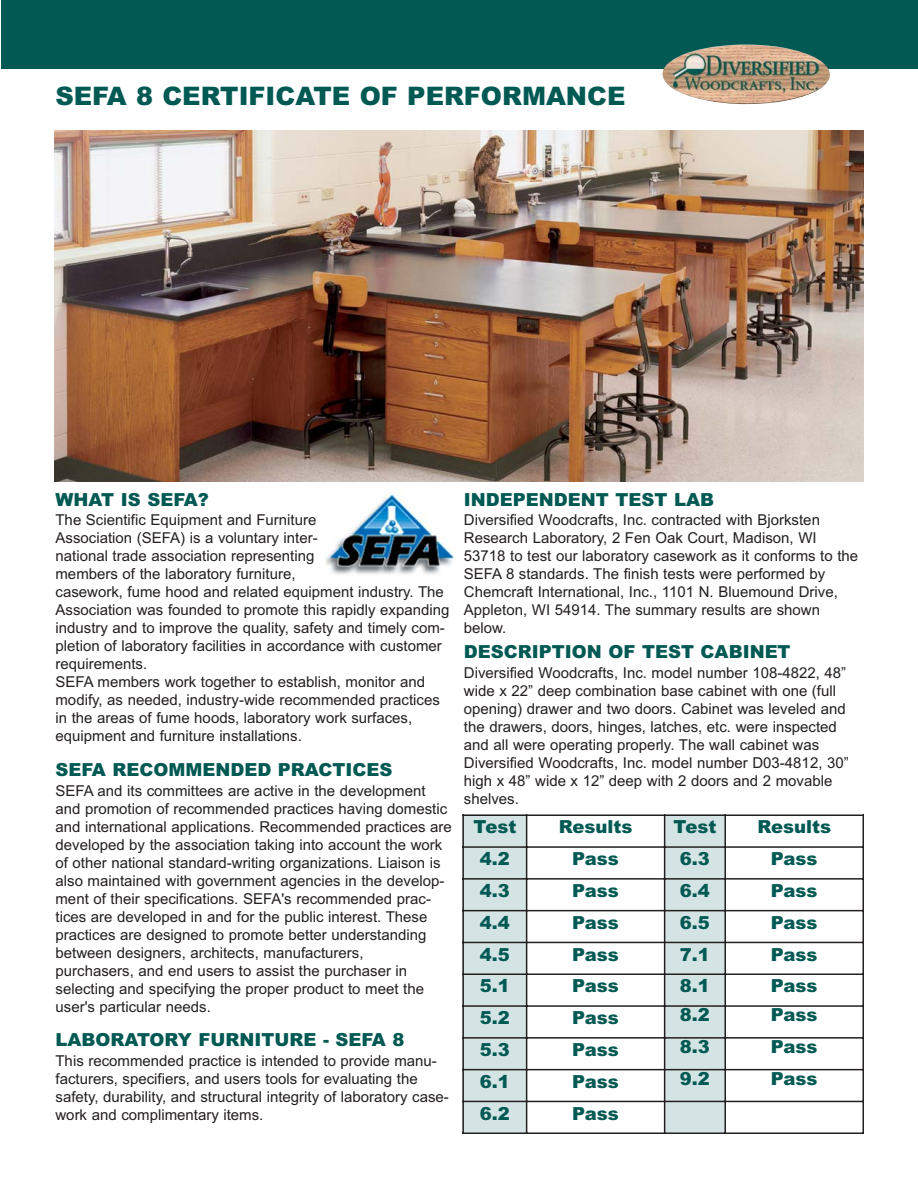
<style>
.page{position:relative;width:918px;height:1188px;background:#fff}
.page>*{position:absolute;margin:0;border:0;box-sizing:border-box;transform-origin:0 0}
.t1{font:900 25.5px "Arial";color:#005953}
.t2{font:900 18px "Arial";color:#005953}
.t3{font:15px/18px "Arial MS";color:#231f20}
</style>
<div class="page">
<div style="left:2px;top:0;width:916px;height:69px;background:#005953"></div>
<img style="left:662px;top:44px;width:168px;height:61px">
<img style="left:325px;top:494px;width:131px;height:80px">
<img style="left:54px;top:131px;width:810px;height:350px">
<div style="left:462px;top:814px;width:65px;height:33px;background:#d4e4e4"></div>
<div style="left:665px;top:814px;width:60px;height:33px;background:#d4e4e4"></div>
<div style="left:462px;top:847px;width:65px;height:32px;background:#d4e4e4"></div>
<div style="left:665px;top:847px;width:60px;height:32px;background:#d4e4e4"></div>
<div style="left:462px;top:879px;width:65px;height:32px;background:#d4e4e4"></div>
<div style="left:665px;top:879px;width:60px;height:32px;background:#d4e4e4"></div>
<div style="left:462px;top:911px;width:65px;height:31px;background:#d4e4e4"></div>
<div style="left:665px;top:911px;width:60px;height:31px;background:#d4e4e4"></div>
<div style="left:462px;top:942px;width:65px;height:32px;background:#d4e4e4"></div>
<div style="left:665px;top:942px;width:60px;height:32px;background:#d4e4e4"></div>
<div style="left:462px;top:974px;width:65px;height:32px;background:#d4e4e4"></div>
<div style="left:665px;top:974px;width:60px;height:32px;background:#d4e4e4"></div>
<div style="left:462px;top:1006px;width:65px;height:32px;background:#d4e4e4"></div>
<div style="left:665px;top:1006px;width:60px;height:32px;background:#d4e4e4"></div>
<div style="left:462px;top:1038px;width:65px;height:32px;background:#d4e4e4"></div>
<div style="left:665px;top:1038px;width:60px;height:32px;background:#d4e4e4"></div>
<div style="left:462px;top:1070px;width:65px;height:31px;background:#d4e4e4"></div>
<div style="left:665px;top:1070px;width:60px;height:31px;background:#d4e4e4"></div>
<div style="left:462px;top:1101px;width:65px;height:33px;background:#d4e4e4"></div>
<div style="left:665px;top:1101px;width:60px;height:33px;background:#d4e4e4"></div>
<hr style="left:462px;top:814px;width:2px;height:320px;background:#231f20">
<hr style="left:526px;top:814px;width:1px;height:320px;background:#231f20">
<hr style="left:664px;top:814px;width:1px;height:320px;background:#231f20">
<hr style="left:724px;top:814px;width:2px;height:320px;background:#231f20">
<hr style="left:862px;top:814px;width:2px;height:320px;background:#231f20">
<hr style="left:462px;top:814px;width:402px;height:2px;background:#231f20">
<hr style="left:462px;top:846px;width:402px;height:2px;background:#231f20">
<hr style="left:462px;top:878px;width:402px;height:2px;background:#231f20">
<hr style="left:462px;top:910px;width:402px;height:1px;background:#231f20">
<hr style="left:462px;top:942px;width:402px;height:1px;background:#231f20">
<hr style="left:462px;top:974px;width:402px;height:1px;background:#231f20">
<hr style="left:462px;top:1005px;width:402px;height:2px;background:#231f20">
<hr style="left:462px;top:1037px;width:402px;height:2px;background:#231f20">
<hr style="left:462px;top:1069px;width:402px;height:1px;background:#231f20">
<hr style="left:462px;top:1101px;width:402px;height:1px;background:#231f20">
<hr style="left:462px;top:1132px;width:402px;height:2px;background:#231f20">
<h1 class="t1" style="left:56px;top:87px;width:571px">SEFA 8 CERTIFICATE OF PERFORMANCE</h1>
<p class="t2" style="left:56px;top:493px;width:155px">WHAT IS SEFA?</p>
<p class="t3" style="left:56px;top:513px;width:395px">The Scientific Equipment and Furniture<br>Association (SEFA) is a voluntary inter-<br>national trade association representing<br>members of the laboratory furniture,<br>casework, fume hood and related equipment industry. The Association was founded to promote this rapidly expanding industry and to improve the quality, safety and timely com&shy;pletion of laboratory facilities in accordance with customer requirements.<br>SEFA members work together to establish, monitor and modify, as needed, industry-wide recommended practices in the areas of fume hoods, laboratory work surfaces, equipment and furniture installations.</p>
<p class="t2" style="left:56px;top:763px;width:339px">SEFA RECOMMENDED PRACTICES</p>
<p class="t3" style="left:56px;top:783px;width:398px">SEFA and its committees are active in the development and promotion of recommended practices having domestic and international applications. Recommended practices are developed by the association taking into account the work of other national standard-writing organizations. Liaison is also maintained with government agencies in the develop&shy;ment of their specifications. SEFA's recommended prac&shy;tices are developed in and for the public interest. These practices are designed to promote better understanding between designers, architects, manufacturers,<br>purchasers, and end users to assist the purchaser in selecting and specifying the proper product to meet the user's particular needs.</p>
<p class="t2" style="left:56px;top:1033px;width:351px">LABORATORY FURNITURE - SEFA 8</p>
<p class="t3" style="left:56px;top:1053px;width:395px">This recommended practice is intended to provide manu&shy;facturers, specifiers, and users tools for evaluating the safety, durability, and structural integrity of laboratory case&shy;work and complimentary items.</p>
<p class="t2" style="left:464px;top:493px;width:252px">INDEPENDENT TEST LAB</p>
<p class="t3" style="left:464px;top:513px;width:396px">Diversified Woodcrafts, Inc. contracted with Bjorksten Research Laboratory, 2 Fen Oak Court, Madison, WI 53718 to test our laboratory casework as it conforms to the SEFA 8 standards. The finish tests were performed by Chemcraft International, Inc., 1101 N. Bluemound Drive, Appleton, WI 54914. The summary results are shown below.</p>
<p class="t2" style="left:464px;top:645px;width:328px">DESCRIPTION OF TEST CABINET</p>
<p class="t3" style="left:464px;top:665px;width:386px">Diversified Woodcrafts, Inc. model number 108-4822, 48” wide x 22” deep combination base cabinet with one (full opening) drawer and two doors. Cabinet was leveled and the drawers, doors, hinges, latches, etc. were inspected and all were operating properly. The wall cabinet was Diversified Woodcrafts, Inc. model number D03-4812, 30” high x 48” wide x 12” deep with 2 doors and 2 movable shelves.</p>
<p class="t2" style="left:473px;top:820px;width:44px">Test</p>
<p class="t2" style="left:559px;top:820px;width:75px">Results</p>
<p class="t2" style="left:673px;top:820px;width:44px">Test</p>
<p class="t2" style="left:757px;top:820px;width:75px">Results</p>
<p class="t2" style="left:480px;top:852px;width:32px">4.2</p>
<p class="t2" style="left:572px;top:852px;width:48px">Pass</p>
<p class="t2" style="left:680px;top:852px;width:32px">6.3</p>
<p class="t2" style="left:771px;top:852px;width:48px">Pass</p>
<p class="t2" style="left:480px;top:884px;width:32px">4.3</p>
<p class="t2" style="left:572px;top:884px;width:48px">Pass</p>
<p class="t2" style="left:680px;top:884px;width:32px">6.4</p>
<p class="t2" style="left:771px;top:884px;width:48px">Pass</p>
<p class="t2" style="left:480px;top:916px;width:32px">4.4</p>
<p class="t2" style="left:572px;top:916px;width:48px">Pass</p>
<p class="t2" style="left:680px;top:916px;width:32px">6.5</p>
<p class="t2" style="left:771px;top:916px;width:48px">Pass</p>
<p class="t2" style="left:480px;top:948px;width:32px">4.5</p>
<p class="t2" style="left:572px;top:948px;width:48px">Pass</p>
<p class="t2" style="left:680px;top:948px;width:32px">7.1</p>
<p class="t2" style="left:771px;top:948px;width:48px">Pass</p>
<p class="t2" style="left:480px;top:979px;width:32px">5.1</p>
<p class="t2" style="left:572px;top:979px;width:48px">Pass</p>
<p class="t2" style="left:680px;top:979px;width:32px">8.1</p>
<p class="t2" style="left:771px;top:979px;width:48px">Pass</p>
<p class="t2" style="left:480px;top:1011px;width:32px">5.2</p>
<p class="t2" style="left:572px;top:1011px;width:48px">Pass</p>
<p class="t2" style="left:680px;top:1008px;width:32px">8.2</p>
<p class="t2" style="left:771px;top:1008px;width:48px">Pass</p>
<p class="t2" style="left:480px;top:1043px;width:32px">5.3</p>
<p class="t2" style="left:572px;top:1043px;width:48px">Pass</p>
<p class="t2" style="left:680px;top:1040px;width:32px">8.3</p>
<p class="t2" style="left:771px;top:1040px;width:48px">Pass</p>
<p class="t2" style="left:480px;top:1075px;width:32px">6.1</p>
<p class="t2" style="left:572px;top:1075px;width:48px">Pass</p>
<p class="t2" style="left:680px;top:1072px;width:32px">9.2</p>
<p class="t2" style="left:771px;top:1072px;width:48px">Pass</p>
<p class="t2" style="left:480px;top:1107px;width:32px">6.2</p>
<p class="t2" style="left:572px;top:1107px;width:48px">Pass</p>
</div>
